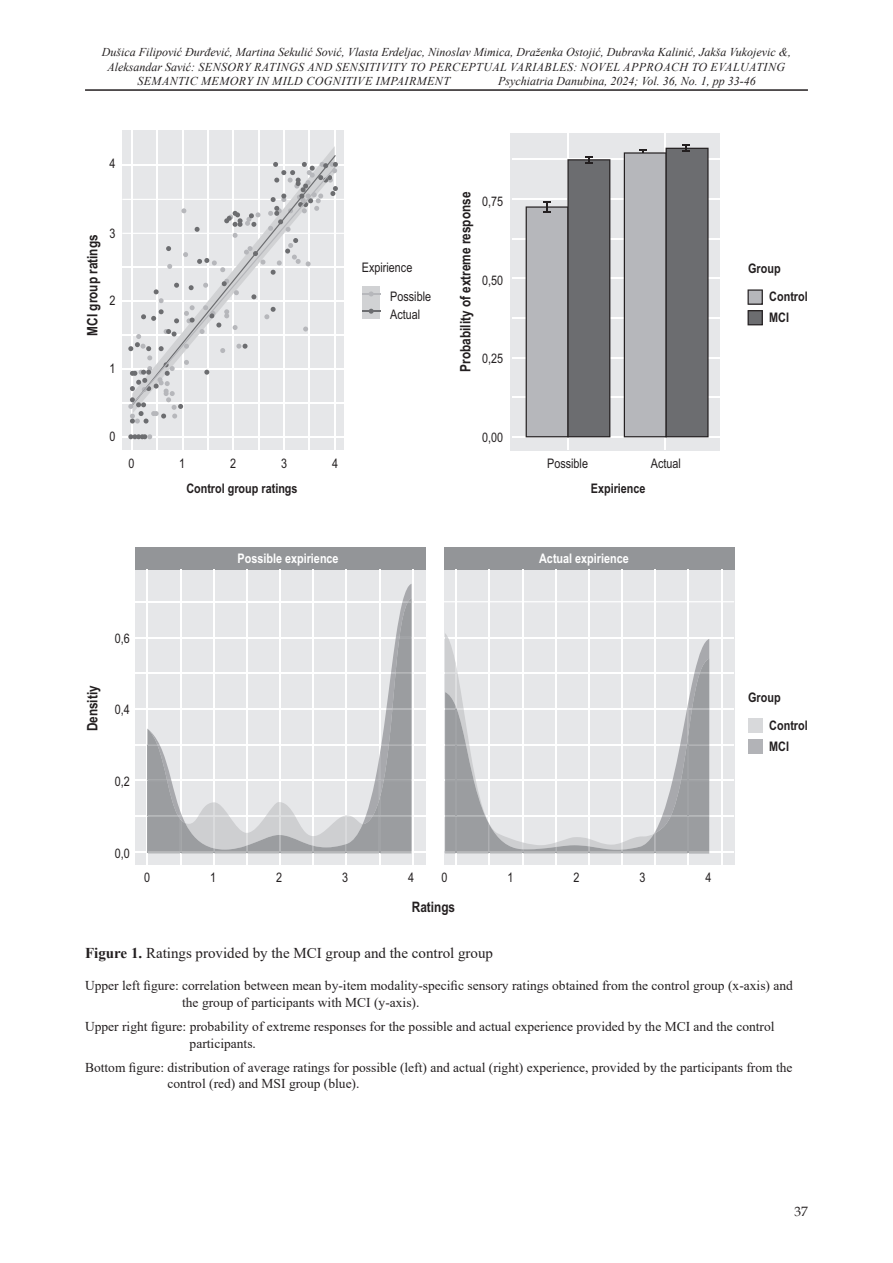
<style>
.page{position:relative;width:893px;height:1263px;background:#fff}
.page>*{position:absolute;margin:0;border:0;box-sizing:border-box;transform-origin:0 0}
.tablica_naslov{font:15px "Times New Roman";color:#231f20}
.t1{font:700 14.4px "Arial Narrow";color:#231f20}
.tablica_odispod{font:13.5px/16.2px "Times New Roman";color:#231f20}
.t2{font:13.5px "Book Antiqua";color:#231f20}
.t3{font:13.2px/18.3px "Arial Narrow";color:#231f20}
.t4{font:700 13.2px/28.5px "Arial Narrow";color:#231f20}
.t5{font:700 13.2px "Arial Narrow";color:#fff}
.txt_summary{font:italic 12px "Times New Roman";color:#231f20}
.txt_summary-2{font:italic 12px "Times New Roman";letter-spacing:.035em;color:#231f20}
.s1{font-weight:700}
</style>
<div class="page">
<div style="left:510px;top:133px;width:210px;height:317px;background:#e6e7e9"></div>
<hr style="left:512px;top:159px;width:210px;height:1px;background:#fff">
<hr style="left:512px;top:198px;width:210px;height:2px;background:#fff">
<hr style="left:512px;top:238px;width:210px;height:1px;background:#fff">
<hr style="left:512px;top:278px;width:210px;height:1px;background:#fff">
<hr style="left:512px;top:317px;width:210px;height:2px;background:#fff">
<hr style="left:512px;top:357px;width:210px;height:1px;background:#fff">
<hr style="left:512px;top:397px;width:210px;height:1px;background:#fff">
<hr style="left:512px;top:436px;width:210px;height:2px;background:#fff">
<div style="left:135px;top:570px;width:290px;height:294px;background:#e6e7e9"></div>
<div style="left:135px;top:547px;width:290px;height:23px;background:#939598"></div>
<hr style="left:147px;top:570px;width:1px;height:297px;background:#fff">
<hr style="left:180px;top:570px;width:1px;height:297px;background:#fff">
<hr style="left:213px;top:570px;width:1px;height:297px;background:#fff">
<hr style="left:246px;top:570px;width:1px;height:297px;background:#fff">
<hr style="left:279px;top:570px;width:2px;height:297px;background:#fff">
<hr style="left:313px;top:570px;width:1px;height:297px;background:#fff">
<hr style="left:346px;top:570px;width:1px;height:297px;background:#fff">
<hr style="left:379px;top:570px;width:1px;height:297px;background:#fff">
<hr style="left:412px;top:570px;width:1px;height:297px;background:#fff">
<hr style="left:135px;top:601px;width:290px;height:1px;background:#fff">
<hr style="left:135px;top:637px;width:290px;height:1px;background:#fff">
<hr style="left:135px;top:673px;width:290px;height:1px;background:#fff">
<hr style="left:135px;top:708px;width:290px;height:1px;background:#fff">
<hr style="left:135px;top:744px;width:290px;height:1px;background:#fff">
<hr style="left:135px;top:780px;width:290px;height:1px;background:#fff">
<hr style="left:135px;top:815px;width:290px;height:2px;background:#fff">
<hr style="left:135px;top:851px;width:290px;height:1px;background:#fff">
<div style="left:444px;top:570px;width:290px;height:294px;background:#e6e7e9"></div>
<div style="left:444px;top:547px;width:290px;height:23px;background:#939598"></div>
<hr style="left:456px;top:570px;width:1px;height:297px;background:#fff">
<hr style="left:489px;top:570px;width:1px;height:297px;background:#fff">
<hr style="left:522px;top:570px;width:1px;height:297px;background:#fff">
<hr style="left:555px;top:570px;width:1px;height:297px;background:#fff">
<hr style="left:588px;top:570px;width:1px;height:297px;background:#fff">
<hr style="left:621px;top:570px;width:2px;height:297px;background:#fff">
<hr style="left:655px;top:570px;width:1px;height:297px;background:#fff">
<hr style="left:688px;top:570px;width:1px;height:297px;background:#fff">
<hr style="left:721px;top:570px;width:1px;height:297px;background:#fff">
<hr style="left:444px;top:601px;width:290px;height:1px;background:#fff">
<hr style="left:444px;top:637px;width:290px;height:1px;background:#fff">
<hr style="left:444px;top:673px;width:290px;height:1px;background:#fff">
<hr style="left:444px;top:708px;width:290px;height:1px;background:#fff">
<hr style="left:444px;top:744px;width:290px;height:1px;background:#fff">
<hr style="left:444px;top:780px;width:290px;height:1px;background:#fff">
<hr style="left:444px;top:815px;width:290px;height:2px;background:#fff">
<hr style="left:444px;top:851px;width:290px;height:1px;background:#fff">
<div style="left:122px;top:131px;width:222px;height:319px;background:#e6e7e9"></div>
<hr style="left:131px;top:131px;width:2px;height:319px;background:#fff">
<hr style="left:157px;top:131px;width:1px;height:319px;background:#fff">
<hr style="left:182px;top:131px;width:1px;height:319px;background:#fff">
<hr style="left:207px;top:131px;width:2px;height:319px;background:#fff">
<hr style="left:233px;top:131px;width:1px;height:319px;background:#fff">
<hr style="left:258px;top:131px;width:1px;height:319px;background:#fff">
<hr style="left:283px;top:131px;width:2px;height:319px;background:#fff">
<hr style="left:309px;top:131px;width:1px;height:319px;background:#fff">
<hr style="left:334px;top:131px;width:1px;height:319px;background:#fff">
<hr style="left:122px;top:165px;width:222px;height:1px;background:#fff">
<hr style="left:122px;top:199px;width:222px;height:1px;background:#fff">
<hr style="left:122px;top:233px;width:222px;height:1px;background:#fff">
<hr style="left:122px;top:267px;width:222px;height:1px;background:#fff">
<hr style="left:122px;top:301px;width:222px;height:1px;background:#fff">
<hr style="left:122px;top:334px;width:222px;height:2px;background:#fff">
<hr style="left:122px;top:368px;width:222px;height:2px;background:#fff">
<hr style="left:122px;top:402px;width:222px;height:2px;background:#fff">
<hr style="left:122px;top:436px;width:222px;height:1px;background:#fff">
<div style="left:362px;top:286px;width:18px;height:33px;background:#d1d2d4"></div>
<svg style="left:336px;top:162px;width:2px;height:29px"></svg>
<svg style="left:128px;top:434px;width:24px;height:5px"></svg>
<svg style="left:128px;top:300px;width:105px;height:123px"></svg>
<svg style="left:362px;top:309px;width:18px;height:5px"></svg>
<svg style="left:362px;top:291px;width:18px;height:5px"></svg>
<svg style="left:133px;top:155px;width:203px;height:12px"></svg>
<svg style="left:129px;top:167px;width:207px;height:241px"></svg>
<svg style="left:147px;top:584px;width:265px;height:269px"></svg>
<svg style="left:445px;top:633px;width:265px;height:220px"></svg>
<hr style="left:567px;top:130px;width:2px;height:320px;background:#fff">
<hr style="left:664px;top:130px;width:1px;height:320px;background:#fff">
<svg style="left:526px;top:156px;width:84px;height:281px;background:#919295"></svg>
<svg style="left:624px;top:145px;width:85px;height:292px;background:#8c8d90"></svg>
<svg style="left:747px;top:289px;width:16px;height:36px"></svg>
<div style="left:748px;top:719px;width:14px;height:14px;background:#d8d9db"></div>
<div style="left:748px;top:739px;width:14px;height:15px;background:#b2b3b7"></div>
<hr style="left:85px;top:89px;width:723px;height:2px;background:#231f20">
<p class="txt_summary" style="left:102px;top:44px;width:691px">Dušica Filipović Đurđević, Martina Sekulić Sović, Vlasta Erdeljac, Ninoslav Mimica, Draženka Ostojić, Dubravka Kalinić, Jakša Vukojevic &amp;,</p>
<p class="txt_summary-2" style="left:108px;top:58px;width:679px">Aleksandar Savić: SENSORY RATINGS AND SENSITIVITY TO PERCEPTUAL VARIABLES: NOVEL APPROACH TO EVALUATING</p>
<p class="txt_summary-2" style="left:137px;top:73px;width:314px">SEMANTIC MEMORY IN MILD COGNITIVE IMPAIRMENT</p>
<p class="txt_summary" style="left:498px;top:73px;width:259px">Psychiatria Danubina, 2024; Vol. 36, No. 1, pp 33-46</p>
<p class="t3" style="left:109px;top:154px;width:8px">4</p>
<p class="t1" style="left:82px;top:336px;width:103px;rotate:-90deg">MCI group ratings</p>
<p class="t3" style="left:109px;top:224px;width:8px">3</p>
<p class="t3" style="left:109px;top:291px;width:8px">2</p>
<p class="t3" style="left:109px;top:359px;width:8px">1</p>
<p class="t3" style="left:109px;top:427px;width:8px">0</p>
<p class="t3" style="left:128px;top:453px;width:8px">0</p>
<p class="t3" style="left:179px;top:453px;width:8px">1</p>
<p class="t3" style="left:230px;top:453px;width:8px">2</p>
<p class="t3" style="left:281px;top:453px;width:8px">3</p>
<p class="t3" style="left:332px;top:453px;width:8px">4</p>
<p class="t4" style="left:186px;top:473px;width:113px">Control group ratings</p>
<p class="t5" style="left:238px;top:549px;width:103px">Possible expirience</p>
<p class="t3" style="left:362px;top:258px;width:52px">Expirience</p>
<p class="t3" style="left:390px;top:286px;width:42px">Possible<br>Actual</p>
<p class="t1" style="left:454px;top:372px;width:181px;rotate:-90deg">Probability of extreme response</p>
<p class="t3" style="left:482px;top:192px;width:23px">0,75</p>
<p class="t3" style="left:482px;top:270px;width:23px">0,50</p>
<p class="t3" style="left:482px;top:349px;width:23px">0,25</p>
<p class="t3" style="left:482px;top:427px;width:23px">0,00</p>
<p class="t3" style="left:547px;top:453px;width:42px">Possible</p>
<p class="t3" style="left:651px;top:453px;width:32px">Actual</p>
<p class="t4" style="left:591px;top:473px;width:56px">Expirience</p>
<p class="t5" style="left:539px;top:549px;width:91px">Actual expirience</p>
<p class="t3" style="left:115px;top:628px;width:17px">0,6</p>
<p class="t1" style="left:82px;top:731px;width:47px;rotate:-90deg">Densitiy</p>
<p class="t3" style="left:115px;top:700px;width:17px">0,4</p>
<p class="t3" style="left:115px;top:772px;width:17px">0,2</p>
<p class="t3" style="left:115px;top:843px;width:17px">0,0</p>
<p class="t3" style="left:144px;top:867px;width:8px">0</p>
<p class="t3" style="left:210px;top:867px;width:8px">1</p>
<p class="t3" style="left:276px;top:867px;width:8px">2</p>
<p class="t3" style="left:342px;top:867px;width:8px">3</p>
<p class="t3" style="left:408px;top:867px;width:8px">4</p>
<p class="t3" style="left:441px;top:867px;width:8px">0</p>
<p class="t3" style="left:507px;top:867px;width:8px">1</p>
<p class="t3" style="left:573px;top:867px;width:8px">2</p>
<p class="t3" style="left:639px;top:867px;width:8px">3</p>
<p class="t3" style="left:705px;top:867px;width:8px">4</p>
<p class="t1" style="left:412px;top:896px;width:45px">Ratings</p>
<p class="t4" style="left:769px;top:253px;width:40px;text-indent:-21px">Group<br>Control</p>
<p class="t4" style="left:769px;top:302px;width:21px">MCI</p>
<p class="t4" style="left:769px;top:682px;width:40px;text-indent:-21px">Group<br>Control</p>
<p class="t4" style="left:769px;top:731px;width:21px">MCI</p>
<p class="tablica_naslov" style="left:85px;top:942px;width:410px"><span class="s1">Figure 1.</span> Ratings provided by the MCI group and the control group</p>
<p class="tablica_odispod" style="left:182px;top:977px;width:612px;text-indent:-97px">Upper left figure: correlation between mean by-item modality-specific sensory ratings obtained from the control group (x-axis) and the group of participants with MCI (y-axis).</p>
<p class="tablica_odispod" style="left:190px;top:1018px;width:586px;text-indent:-105px">Upper right figure: probability of extreme responses for the possible and actual experience provided by the MCI and the control participants.</p>
<p class="tablica_odispod" style="left:168px;top:1059px;width:626px;text-indent:-83px">Bottom figure: distribution of average ratings for possible (left) and actual (right) experience, provided by the participants from the control (red) and MSI group (blue).</p>
<p class="t2" style="left:794px;top:1202px;width:15px">37</p>
</div>
